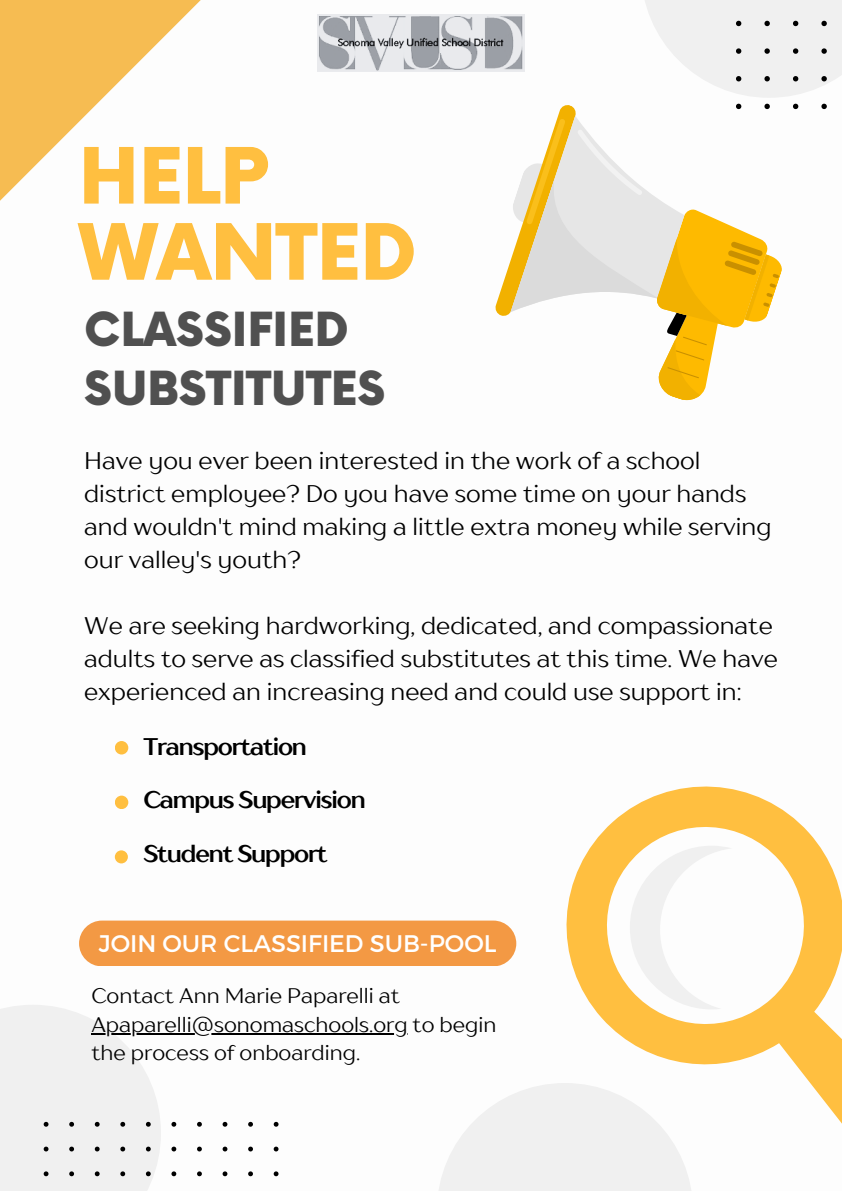
<style>
.page{position:relative;width:842px;height:1191px;background:#fff}
.page>*{position:absolute;margin:0;border:0;box-sizing:border-box;transform-origin:0 0}
.t1{font:900 75.5px/76.1px "Now";color:#ffbf40}
.t2{font:900 45.8px "Now";color:#505050}
.t3{font:24px/33px "TT Drugs";color:#000}
.t4{font:700 24px "TT Drugs";letter-spacing:-.05em;color:#000}
.t5{font:24px "Montserrat";color:#fff}
.t6{font:21px/28.5px "TT Drugs";color:#000}
</style>
<div class="page">
<div style="left:0;top:1004px;width:161px;height:186px;background:linear-gradient(to right,#efefef,#f2f2f2)"></div>
<svg style="left:566px;top:786px;width:276px;height:338px"></svg>
<svg style="left:630px;top:845px;width:102px;height:164px"></svg>
<svg style="left:44px;top:1121px;width:235px;height:69px"></svg>
<div style="left:437px;top:1082px;width:256px;height:108px;background:linear-gradient(to right,#f3f3f3,#f3f3f3)"></div>
<svg style="left:495px;top:0;width:347px;height:401px"></svg>
<svg style="left:0;top:0;width:201px;height:201px"></svg>
<div style="left:79px;top:920px;width:437px;height:46px;background:#f39944;border-radius:23px"></div>
<div style="left:115px;top:741px;width:13px;height:13px;background:#ffbf40;border-radius:50%"></div>
<div style="left:115px;top:795px;width:13px;height:14px;background:#ffbf40;border-radius:50%"></div>
<div style="left:115px;top:850px;width:13px;height:13px;background:#ffbf40;border-radius:50%"></div>
<img style="left:317px;top:14px;width:207px;height:58px">
<hr style="left:91px;top:1032px;width:317px;height:2px;background:#000">
<p class="t1" style="left:79px;top:143px;width:339px">HELP<br>WANTED</p>
<p class="t2" style="left:84px;top:305px;width:266px">CLASSIFIED</p>
<p class="t2" style="left:84px;top:364px;width:303px">SUBSTITUTES</p>
<p class="t3" style="left:84px;top:443px;width:689px">Have you ever been interested in the work of a school district employee? Do you have some time on your hands and wouldn't mind making a little extra money while serving our valley's youth?</p>
<p class="t3" style="left:84px;top:608px;width:695px">We are seeking hardworking, dedicated, and compassionate adults to serve as classified substitutes at this time. We have experienced an increasing need and could use support in:</p>
<p class="t4" style="left:143px;top:731px;width:165px">Transportation</p>
<p class="t4" style="left:143px;top:784px;width:224px">Campus Supervision</p>
<p class="t4" style="left:143px;top:839px;width:186px">Student Support</p>
<p class="t5" style="left:99px;top:927px;width:399px">JOIN OUR CLASSIFIED SUB-POOL</p>
<p class="t6" style="left:91px;top:980px;width:407px">Contact Ann Marie Paparelli at<br>Apaparelli@sonomaschools.org to begin the process of onboarding.</p>
</div>
